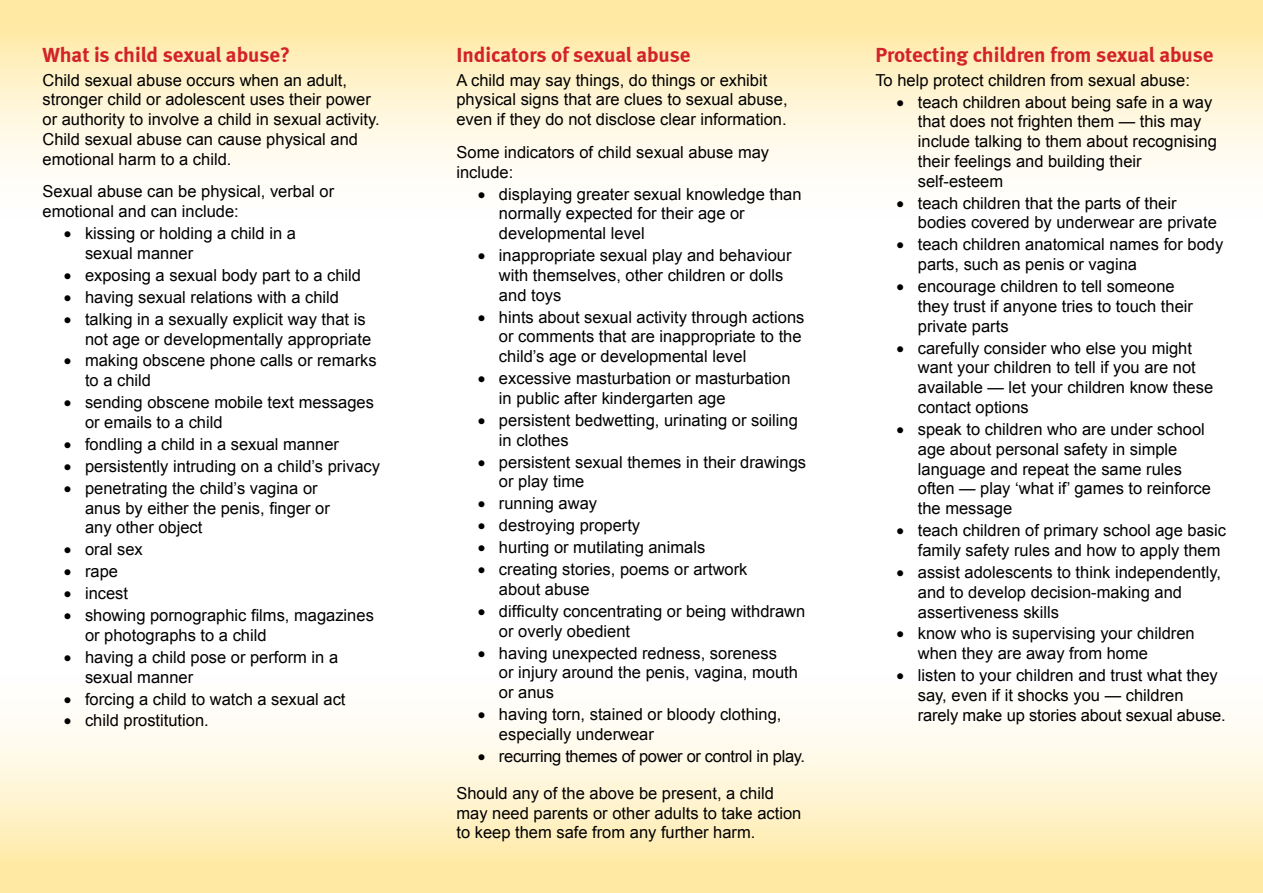
<style>
.page{position:relative;width:1263px;height:893px;background:#fff}
.page>*{position:absolute;margin:0;border:0;box-sizing:border-box;transform-origin:0 0}
.t1{font:21px "Meta Bold LF";color:#d2232a}
.t2{font:16.5px/19.8px "Arial";color:#000}
.t3{font:16.5px "Arial";letter-spacing:-.02em;color:#000}
</style>
<div class="page">
<svg style="left:0;top:0;width:1263px;height:170px;background:#fff2ca"></svg>
<svg style="left:0;top:723px;width:1263px;height:170px;background:#fff2ca"></svg>
<p class="t1" style="left:43px;top:42px;width:249px">What is child sexual abuse?</p>
<p class="t2" style="left:43px;top:70px;width:339px">Child sexual abuse occurs when an adult, stronger child or adolescent uses their power or authority to involve a child in sexual activity.<br>Child sexual abuse can cause physical and emotional harm to a child.</p>
<p class="t2" style="left:43px;top:182px;width:293px">Sexual abuse can be physical, verbal or emotional and can include:</p>
<p class="t2" style="left:85px;top:224px;width:212px;text-indent:-21px">• kissing or holding a child in a sexual manner</p>
<p class="t2" style="left:64px;top:265px;width:299px">• exposing a sexual body part to a child</p>
<p class="t2" style="left:64px;top:287px;width:277px">• having sexual relations with a child</p>
<p class="t2" style="left:85px;top:309px;width:288px;text-indent:-21px">• talking in a sexually explicit way that is not age or developmentally appropriate</p>
<p class="t2" style="left:85px;top:351px;width:293px;text-indent:-21px">• making obscene phone calls or remarks to a child</p>
<p class="t2" style="left:85px;top:393px;width:290px;text-indent:-21px">• sending obscene mobile text messages or emails to a child</p>
<p class="t2" style="left:64px;top:434px;width:277px">• fondling a child in a sexual manner</p>
<p class="t2" style="left:64px;top:456px;width:318px">• persistently intruding on a child’s privacy</p>
<p class="t2" style="left:85px;top:478px;width:246px;text-indent:-21px">• penetrating the child’s vagina or anus by either the penis, finger or any other object</p>
<p class="t2" style="left:64px;top:540px;width:81px">• oral sex</p>
<p class="t2" style="left:64px;top:562px;width:56px">• rape</p>
<p class="t2" style="left:64px;top:584px;width:66px">• incest</p>
<p class="t2" style="left:85px;top:606px;width:290px;text-indent:-21px">• showing pornographic films, magazines or photographs to a child</p>
<p class="t2" style="left:85px;top:647px;width:255px;text-indent:-21px">• having a child pose or perform in a sexual manner</p>
<p class="t2" style="left:64px;top:689px;width:283px">• forcing a child to watch a sexual act</p>
<p class="t2" style="left:64px;top:711px;width:147px">• child prostitution.</p>
<p class="t1" style="left:456px;top:42px;width:235px">Indicators of sexual abuse</p>
<p class="t2" style="left:456px;top:70px;width:333px">A child may say things, do things or exhibit physical signs that are clues to sexual abuse, even if they do not disclose clear information.</p>
<p class="t2" style="left:456px;top:142px;width:314px">Some indicators of child sexual abuse may include:</p>
<p class="t2" style="left:499px;top:184px;width:304px;text-indent:-21px">• displaying greater sexual knowledge than normally expected for their age or developmental level</p>
<p class="t2" style="left:499px;top:246px;width:294px;text-indent:-21px">• inappropriate sexual play and behaviour with themselves, other children or dolls and toys</p>
<p class="t2" style="left:499px;top:307px;width:307px;text-indent:-21px">• hints about sexual activity through actions or comments that are inappropriate to the child’s age or developmental level</p>
<p class="t2" style="left:499px;top:369px;width:293px;text-indent:-21px">• excessive masturbation or masturbation in public after kindergarten age</p>
<p class="t2" style="left:499px;top:410px;width:300px;text-indent:-21px">• persistent bedwetting, urinating or soiling in clothes</p>
<p class="t2" style="left:499px;top:452px;width:309px;text-indent:-21px">• persistent sexual themes in their drawings or play time</p>
<p class="t2" style="left:478px;top:494px;width:121px">• running away</p>
<p class="t2" style="left:478px;top:516px;width:164px">• destroying property</p>
<p class="t2" style="left:478px;top:538px;width:229px">• hurting or mutilating animals</p>
<p class="t2" style="left:499px;top:560px;width:250px;text-indent:-21px">• creating stories, poems or artwork about abuse</p>
<p class="t2" style="left:499px;top:601px;width:308px;text-indent:-21px">• difficulty concentrating or being withdrawn or overly obedient</p>
<p class="t2" style="left:499px;top:643px;width:300px;text-indent:-21px">• having unexpected redness, soreness<br>or injury around the penis, vagina, mouth or anus</p>
<p class="t2" style="left:499px;top:705px;width:284px;text-indent:-21px">• having torn, stained or bloody clothing, especially underwear</p>
<p class="t3" style="left:478px;top:745px;width:329px">• recurring themes of power or control in play.</p>
<p class="t2" style="left:456px;top:783px;width:346px">Should any of the above be present, a child may need parents or other adults to take action to keep them safe from any further harm.</p>
<p class="t1" style="left:875px;top:42px;width:340px">Protecting children from sexual abuse</p>
<p class="t2" style="left:875px;top:70px;width:316px">To help protect children from sexual abuse:</p>
<p class="t2" style="left:918px;top:92px;width:300px;text-indent:-21px">• teach children about being safe in a way that does not frighten them — this may include talking to them about recognising their feelings and building their self-esteem</p>
<p class="t2" style="left:918px;top:193px;width:300px;text-indent:-21px">• teach children that the parts of their bodies covered by underwear are private</p>
<p class="t2" style="left:918px;top:235px;width:307px;text-indent:-21px">• teach children anatomical names for body parts, such as penis or vagina</p>
<p class="t2" style="left:918px;top:277px;width:277px;text-indent:-21px">• encourage children to tell someone they trust if anyone tries to touch their private parts</p>
<p class="t2" style="left:918px;top:338px;width:297px;text-indent:-21px">• carefully consider who else you might want your children to tell if you are not available — let your children know these contact options</p>
<p class="t2" style="left:918px;top:419px;width:295px;text-indent:-21px">• speak to children who are under school age about personal safety in simple language and repeat the same rules often — play ‘what if’ games to reinforce the message</p>
<p class="t2" style="left:918px;top:521px;width:310px;text-indent:-21px">• teach children of primary school age basic family safety rules and how to apply them</p>
<p class="t2" style="left:918px;top:562px;width:305px;text-indent:-21px">• assist adolescents to think independently, and to develop decision-making and assertiveness skills</p>
<p class="t2" style="left:918px;top:624px;width:278px;text-indent:-21px">• know who is supervising your children when they are away from home</p>
<p class="t2" style="left:918px;top:666px;width:309px;text-indent:-21px">• listen to your children and trust what they say, even if it shocks you — children rarely make up stories about sexual abuse.</p>
</div>
